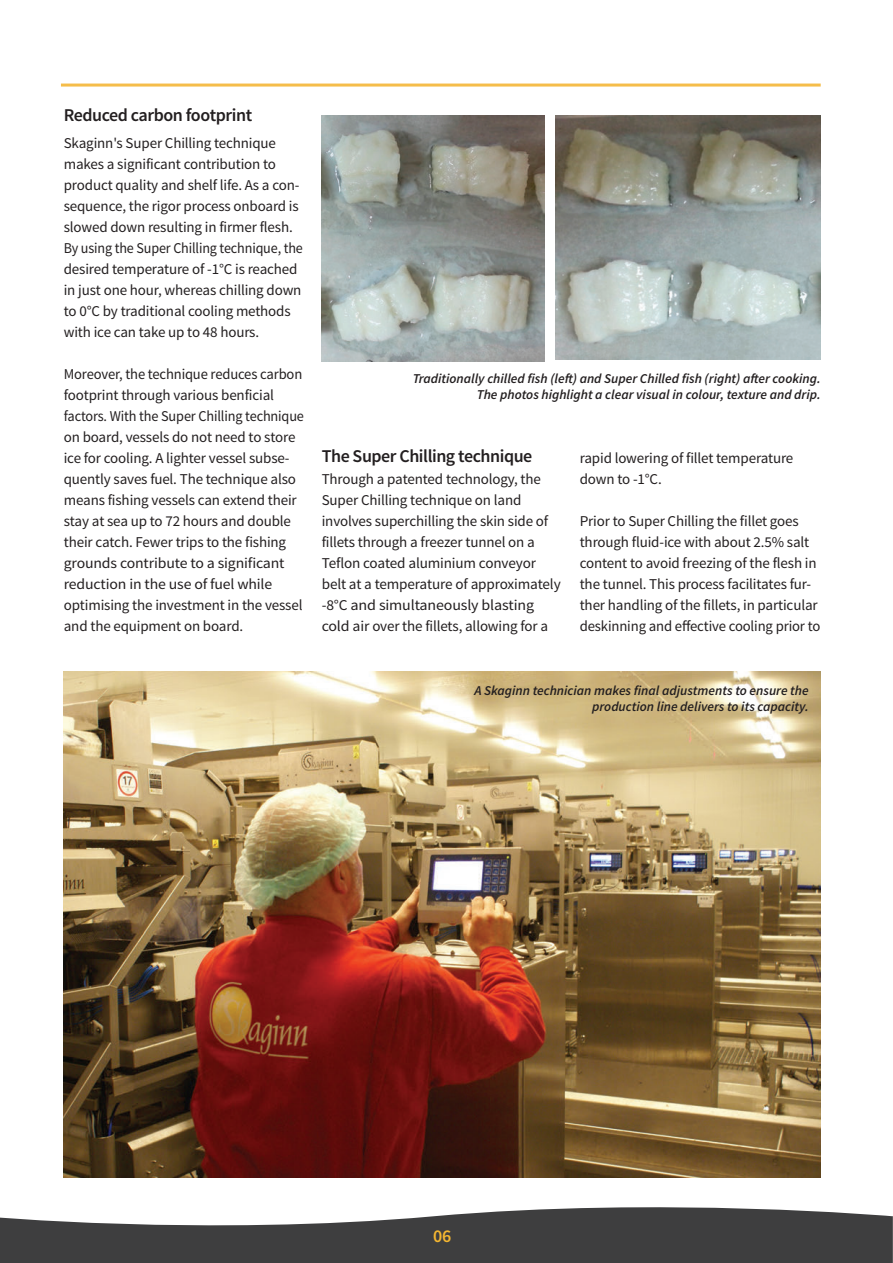
<style>
.page{position:relative;width:893px;height:1263px;background:#fff}
.page>*{position:absolute;margin:0;border:0;box-sizing:border-box;transform-origin:0 0}
.t1{font:600 18px "Source Sans Pro";letter-spacing:-.025em;color:#231f20}
.t2{font:600 18px "Source Sans Pro";color:#f4b631}
.t3{font:15px/21px "Source Sans Pro";letter-spacing:-.01em;color:#231f20}
.t4{font:italic 600 13.5px/16.2px "Source Sans Pro";color:#231f20;text-align:right}
</style>
<div class="page">
<svg style="left:0;top:1207px;width:893px;height:56px;fill:#3e3e3f"></svg>
<hr style="left:61px;top:84px;width:760px;height:3px;background:#f5bd4a">
<img style="left:322px;top:115px;width:222px;height:246px">
<img style="left:555px;top:115px;width:266px;height:245px">
<img style="left:64px;top:671px;width:757px;height:507px">
<p class="t1" style="left:64px;top:108px;width:190px">Reduced carbon footprint</p>
<p class="t3" style="left:64px;top:134px;width:241px">Skaginn's Super Chilling technique makes a significant contribution to product quality and shelf life. As a con&shy;sequence, the rigor process onboard is slowed down resulting in firmer flesh.<br>By using the Super Chilling technique, the desired temperature of -1°C is reached in just one hour, whereas chilling down to 0°C by traditional cooling methods with ice can take up to 48 hours.</p>
<p class="t3" style="left:64px;top:365px;width:242px">Moreover, the technique reduces carbon footprint through various benficial factors. With the Super Chilling technique on board, vessels do not need to store ice for cooling. A lighter vessel subse&shy;quently saves fuel. The technique also means fishing vessels can extend their stay at sea up to 72 hours and double their catch. Fewer trips to the fishing grounds contribute to a significant reduction in the use of fuel while optimising the investment in the vessel and the equipment on board.</p>
<p class="t4" style="left:413px;top:372px;width:409px">Traditionally chilled fish (left) and Super Chilled fish (right) after cooking.<br>The photos highlight a clear visual in colour, texture and drip.</p>
<p class="t1" style="left:322px;top:450px;width:212px">The Super Chilling technique</p>
<p class="t3" style="left:322px;top:470px;width:240px">Through a patented technology, the Super Chilling technique on land involves superchilling the skin side of fillets through a freezer tunnel on a Teflon coated aluminium conveyor belt at a temperature of approximately -8°C and simultaneously blasting cold air over the fillets, allowing for a</p>
<p class="t3" style="left:580px;top:449px;width:215px">rapid lowering of fillet temperature down to -1°C.</p>
<p class="t3" style="left:580px;top:512px;width:242px">Prior to Super Chilling the fillet goes through fluid-ice with about 2.5% salt content to avoid freezing of the flesh in the tunnel. This process facilitates fur&shy;ther handling of the fillets, in particular deskinning and effective cooling prior to</p>
<p class="t4" style="left:474px;top:683px;width:336px">A Skaginn technician makes final adjustments to ensure the production line delivers to its capacity.</p>
<p class="t2" style="left:433px;top:1230px;width:20px">06</p>
</div>
